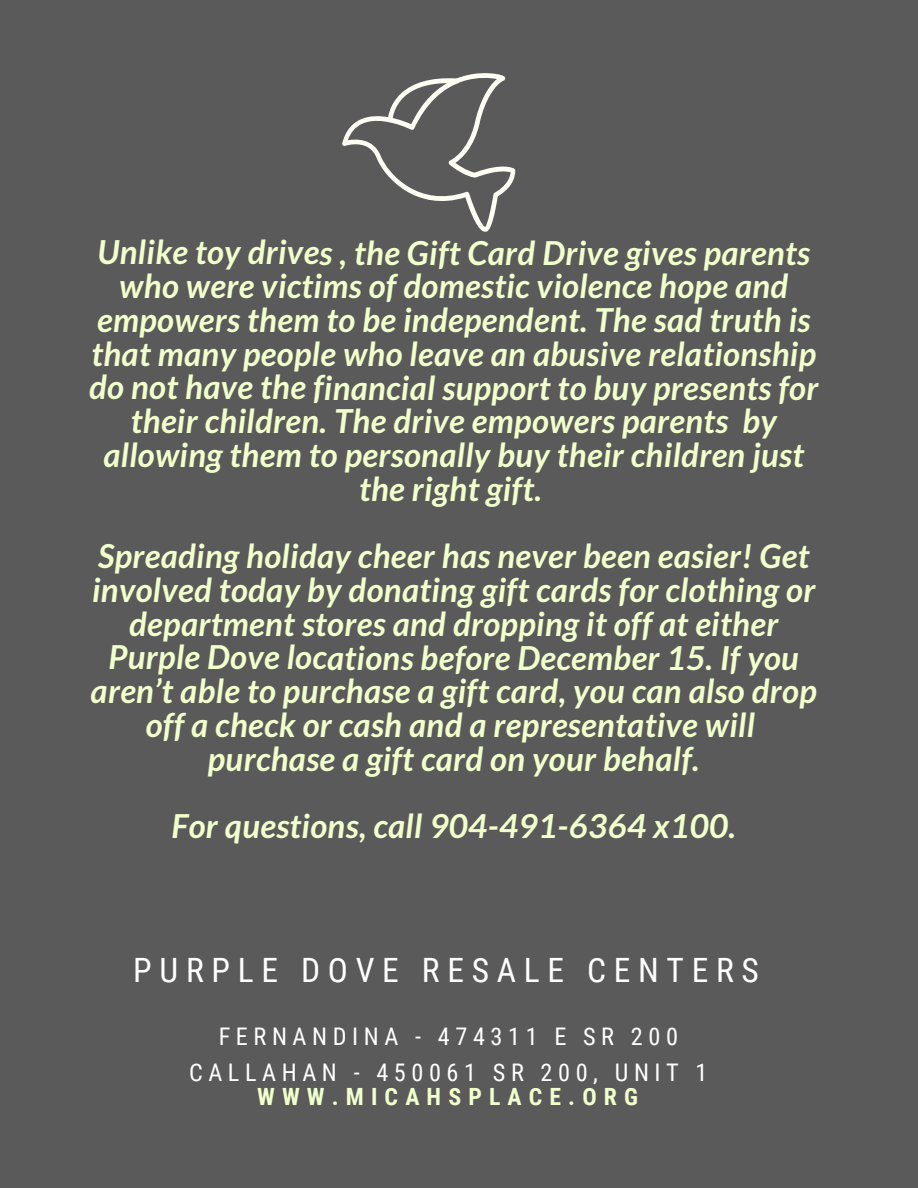
<style>
.page{position:relative;width:918px;height:1188px;background:#5a5a5b}
.page>*{position:absolute;margin:0;border:0;box-sizing:border-box;transform-origin:0 0}
.t1{font:33.45px "Roboto Condensed";letter-spacing:.23em;color:#fff}
.t2{font:italic 700 33px/33.8px "Lato";letter-spacing:.01em;color:#f0ffcb;text-align:center}
.t3{font:24.3px/36px "Roboto Condensed";letter-spacing:.23em;color:#fff;text-align:center}
.t4{font:700 23.7px "Roboto Condensed";letter-spacing:.3em;color:#f0ffcb}
</style>
<div class="page">
<svg style="left:342px;top:73px;width:173px;height:159px"></svg>
<p class="t2" style="left:89px;top:235px;width:731px">Unlike toy drives , the Gift Card Drive gives parents who were victims of domestic violence hope and empowers them to be independent. The sad truth is that many people who leave an abusive relationship do not have the financial support to buy presents for their children. The drive empowers parents by allowing them to personally buy their children just the right gift.</p>
<p class="t2" style="left:91px;top:539px;width:728px">Spreading holiday cheer has never been easier! Get involved today by donating gift cards for clothing or department stores and dropping it off at either Purple Dove locations before December 15. If you aren’t able to purchase a gift card, you can also drop off a check or cash and a representative will purchase a gift card on your behalf.</p>
<p class="t2" style="left:171px;top:809px;width:566px">For questions, call 904-491-6364 x100.</p>
<p class="t1" style="left:133px;top:951px;width:627px">PURPLE DOVE RESALE CENTERS</p>
<p class="t3" style="left:189px;top:1018px;width:520px">FERNANDINA - 474311 E SR 200<br>CALLAHAN - 450061 SR 200, UNIT 1</p>
<p class="t4" style="left:257px;top:1083px;width:382px">WWW.MICAHSPLACE.ORG</p>
</div>
